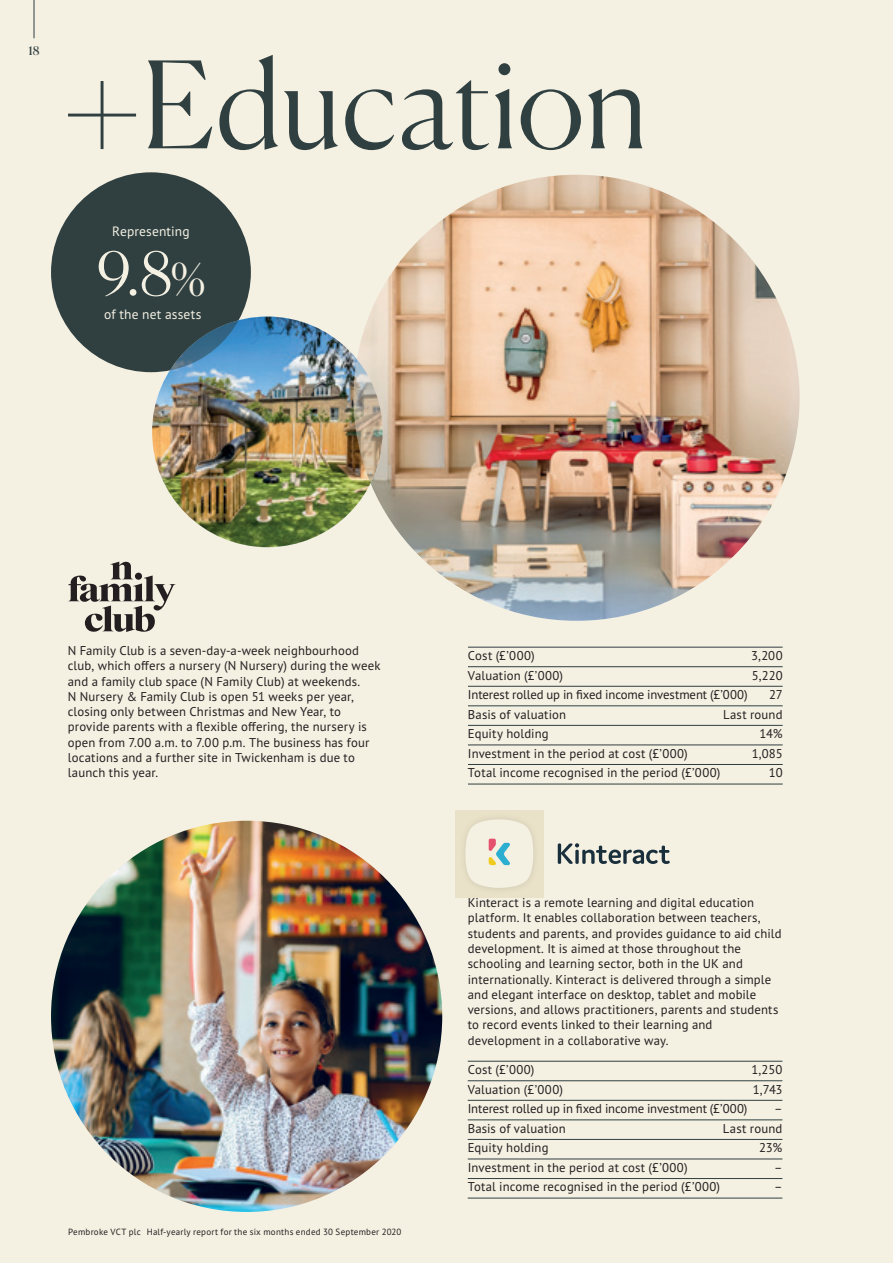
<style>
.page{position:relative;width:893px;height:1263px;background:#f4f0e2}
.page>*{position:absolute;margin:0;border:0;box-sizing:border-box;transform-origin:0 0}
.t1{font:300 120px "Canela";color:#304041}
.t2{font:300 60px "Canela";color:#f4f0e2}
.t3{font:13.5px "PT Sans Pro";letter-spacing:.01em;color:#f4f0e2}
.t4{font:12.75px/15.3px "PT Sans Pro";letter-spacing:.01em;color:#231f20}
.t5{font:12.75px "PT Sans Pro";letter-spacing:-.01em;color:#231f20}
.t6{font:12px "Canela";color:#304041}
.t7{font:9px "PT Sans Pro";letter-spacing:.025em;color:#231f20}
.s1{font-size:45px}
</style>
<div class="page">
<hr style="left:68px;top:114px;width:68px;height:3px;background:#304041">
<hr style="left:101px;top:81px;width:3px;height:68px;background:#304041">
<hr style="left:468px;top:647px;width:315px;height:1px;background:#304041">
<hr style="left:468px;top:666px;width:315px;height:1px;background:#304041">
<hr style="left:468px;top:686px;width:315px;height:1px;background:#304041">
<hr style="left:468px;top:705px;width:315px;height:1px;background:#304041">
<hr style="left:468px;top:725px;width:315px;height:1px;background:#304041">
<hr style="left:468px;top:745px;width:315px;height:1px;background:#304041">
<hr style="left:468px;top:764px;width:315px;height:1px;background:#304041">
<hr style="left:468px;top:784px;width:315px;height:1px;background:#304041">
<hr style="left:468px;top:1061px;width:314px;height:1px;background:#304041">
<hr style="left:468px;top:1080px;width:314px;height:1px;background:#304041">
<hr style="left:468px;top:1100px;width:314px;height:1px;background:#304041">
<hr style="left:468px;top:1119px;width:314px;height:1px;background:#304041">
<hr style="left:468px;top:1139px;width:314px;height:1px;background:#304041">
<hr style="left:468px;top:1159px;width:314px;height:1px;background:#304041">
<hr style="left:468px;top:1178px;width:314px;height:1px;background:#304041">
<hr style="left:468px;top:1198px;width:314px;height:1px;background:#304041">
<svg style="left:465px;top:819px;width:68px;height:69px"></svg>
<svg style="left:558px;top:843px;width:112px;height:21px"></svg>
<img style="left:51px;top:821px;width:391px;height:391px;border-radius:196px">
<svg style="left:68px;top:562px;width:108px;height:70px"></svg>
<div style="left:51px;top:172px;width:200px;height:200px;background:#304041;border-radius:50%"></div>
<img style="left:354px;top:175px;width:446px;height:446px;border-radius:223px">
<img style="left:152px;top:317px;width:231px;height:230px;border-radius:115px">
<hr style="left:34px;top:0;width:1px;height:38px;background:#304041">
<p class="t6" style="left:29px;top:42px;width:12px">18</p>
<h1 class="t1" style="left:142px;top:10px;width:508px">Education</h1>
<p class="t3" style="left:112px;top:223px;width:79px">Representing</p>
<h2 class="t2" style="left:97px;top:226px;width:110px">9.8<span class="s1">%</span></h2>
<p class="t3" style="left:104px;top:305px;width:99px">of the net assets</p>
<p class="t4" style="left:68px;top:642px;width:314px">N Family Club is a seven-day-a-week neighbourhood club, which offers a nursery (N Nursery) during the week and a family club space (N Family Club) at weekends.<br>N Nursery &amp; Family Club is open 51 weeks per year, closing only between Christmas and New Year, to provide parents with a flexible offering, the nursery is open from 7.00 a.m. to 7.00 p.m. The business has four locations and a further site in Twickenham is due to launch this year.</p>
<p class="t7" style="left:68px;top:1225px;width:335px">Pembroke VCT plc Half-yearly report for the six months ended 30 September 2020</p>
<p class="t4" style="left:468px;top:647px;width:68px">Cost (£’000)</p>
<p class="t4" style="left:751px;top:647px;width:33px">3,200</p>
<p class="t4" style="left:468px;top:667px;width:97px">Valuation (£’000)</p>
<p class="t4" style="left:752px;top:667px;width:32px">5,220</p>
<p class="t5" style="left:468px;top:686px;width:281px">Interest rolled up in fixed income investment (£’000)</p>
<p class="t4" style="left:769px;top:687px;width:15px">27</p>
<p class="t4" style="left:468px;top:706px;width:100px">Basis of valuation</p>
<p class="t4" style="left:723px;top:706px;width:61px">Last round</p>
<p class="t4" style="left:468px;top:726px;width:82px">Equity holding</p>
<p class="t4" style="left:760px;top:726px;width:25px">14%</p>
<p class="t4" style="left:468px;top:745px;width:221px">Investment in the period at cost (£’000)</p>
<p class="t4" style="left:752px;top:745px;width:32px">1,085</p>
<p class="t4" style="left:468px;top:765px;width:254px">Total income recognised in the period (£’000)</p>
<p class="t4" style="left:769px;top:765px;width:15px">10</p>
<p class="t4" style="left:468px;top:894px;width:315px">Kinteract is a remote learning and digital education platform. It enables collaboration between teachers, students and parents, and provides guidance to aid child development. It is aimed at those throughout the schooling and learning sector, both in the UK and internationally. Kinteract is delivered through a simple and elegant interface on desktop, tablet and mobile versions, and allows practitioners, parents and students to record events linked to their learning and development in a collaborative way.</p>
<p class="t4" style="left:468px;top:1061px;width:68px">Cost (£’000)</p>
<p class="t4" style="left:751px;top:1061px;width:32px">1,250</p>
<p class="t4" style="left:468px;top:1081px;width:97px">Valuation (£’000)</p>
<p class="t4" style="left:753px;top:1081px;width:31px">1,743</p>
<p class="t5" style="left:468px;top:1100px;width:281px">Interest rolled up in fixed income investment (£’000)</p>
<p class="t4" style="left:774px;top:1101px;width:10px">–</p>
<p class="t4" style="left:468px;top:1120px;width:100px">Basis of valuation</p>
<p class="t4" style="left:723px;top:1120px;width:61px">Last round</p>
<p class="t4" style="left:468px;top:1140px;width:82px">Equity holding</p>
<p class="t4" style="left:759px;top:1140px;width:25px">23%</p>
<p class="t4" style="left:468px;top:1159px;width:221px">Investment in the period at cost (£’000)</p>
<p class="t4" style="left:774px;top:1159px;width:10px">–</p>
<p class="t4" style="left:468px;top:1179px;width:254px">Total income recognised in the period (£’000)</p>
<p class="t4" style="left:774px;top:1179px;width:10px">–</p>
</div>
